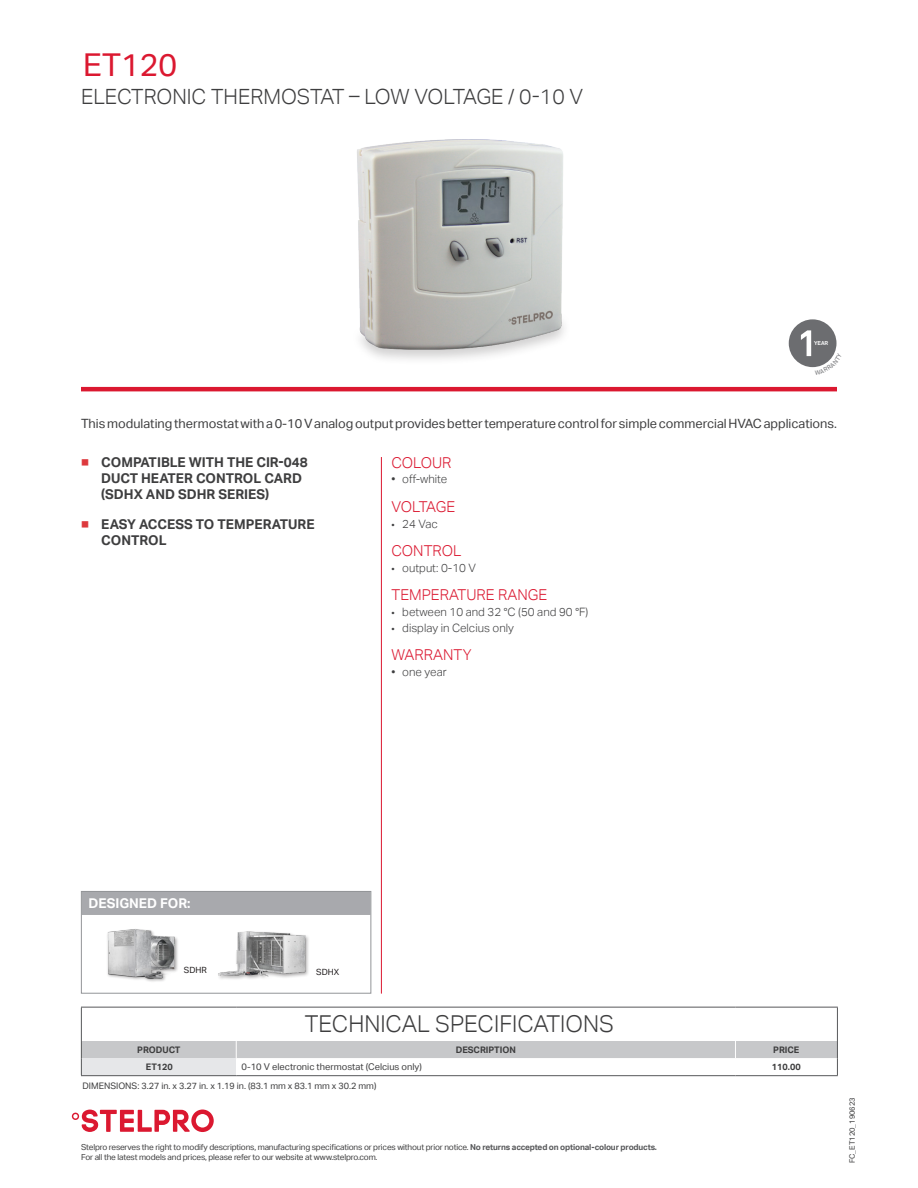
<style>
.page{position:relative;width:918px;height:1188px;background:#fff}
.page>*{position:absolute;margin:0;border:0;box-sizing:border-box;transform-origin:0 0}
.xProduit_code{font:31.5px "Aktiv Grotesk";color:#db1830}
.Tabelau_GROS_titre{font:300 23.25px "Aktiv Grotesk";color:#3e3e3f}
.xProduit_nom{font:300 21px "Aktiv Grotesk";color:#3e3e3f}
.xTITRE_Texte{font:300 15px "Aktiv Grotesk";color:#db1830}
.xTITRE_Texte-2{font:300 15px "Aktiv Grotesk";letter-spacing:-.03em;color:#db1830}
.t1{font:700 13.5px/16.2px "Aktiv Grotesk";color:#3e3e3f}
.xTitre_IDEAL{font:700 13.5px "Aktiv Grotesk";color:#fff}
.xDescription{font:12.75px "Aktiv Grotesk";color:#3e3e3f}
.t2{font:300 11.55px "Aktiv Grotesk";color:#3e3e3f}
.xTableau_-_cells{font:9.3px "Aktiv Grotesk";color:#3e3e3f}
.xTableau_-_notes{font:9px "Aktiv Grotesk";color:#3e3e3f}
.xTableau_-_TITRE{font:700 9px "Aktiv Grotesk";color:#3e3e3f}
.xTableau_-_cell_prix{font:700 9px "Aktiv Grotesk";color:#3e3e3f}
.xTableau_-_produits{font:700 9px "Aktiv Grotesk";color:#3e3e3f}
.xDessin-Longueur{font:8.55px "Aktiv Grotesk";color:#231f20}
.t3{font:8.25px/9.9px "Aktiv Grotesk";letter-spacing:-.02em;color:#3e3e3f}
.t4{font:7.5px "Aktiv Grotesk";color:#3e3e3f}
.t5{font:700 5.55px "Akkurat";color:#fff}
.s1{color:#dd393d}
.s2{font-family:"Myriad Pro";font-weight:400}
.s3{font-weight:700;color:#57585a}
</style>
<div class="page">
<hr style="left:81px;top:387px;width:756px;height:4px;background:#db1830">
<img style="left:357px;top:139px;width:207px;height:221px">
<div style="left:106px;top:928px;width:73px;height:55px;background:#231f20;opacity:.4"></div>
<img style="left:106px;top:928px;width:73px;height:52px">
<img style="left:218px;top:931px;width:91px;height:48px">
<div style="left:789px;top:320px;width:48px;height:47px;background:#6c6d70;border-radius:50%"></div>
<hr style="left:81px;top:1007px;width:155px;height:1px;background:#57585a">
<hr style="left:81px;top:1008px;width:1px;height:33px;background:#57585a">
<hr style="left:236px;top:1007px;width:499px;height:1px;background:#57585a">
<hr style="left:735px;top:1007px;width:103px;height:1px;background:#57585a">
<hr style="left:837px;top:1008px;width:1px;height:33px;background:#57585a">
<svg style="left:81px;top:1041px;width:757px;height:35px"></svg>
<hr style="left:381px;top:457px;width:1px;height:537px;background:#db1830">
<div style="left:82px;top:891px;width:288px;height:24px;background:#a8a9ad"></div>
<div style="left:81px;top:891px;width:290px;height:103px;border:1px solid #939598"></div>
<svg style="left:72px;top:1110px;width:142px;height:22px"></svg>
<svg style="left:801px;top:330px;width:36px;height:38px"></svg>
<p class="xProduit_code" style="left:83px;top:47px;width:95px">ET120</p>
<p class="xProduit_nom" style="left:81px;top:85px;width:504px">ELECTRONIC THERMOSTAT – LOW VOLTAGE / 0-10 V</p>
<p class="t5" style="left:814px;top:340px;width:16px">YEAR</p>
<p class="xDescription" style="left:81px;top:416px;width:758px">This modulating thermostat with a 0-10 V analog output provides better temperature control for simple commercial HVAC applications.</p>
<p class="t1" style="left:101px;top:454px;width:208px;text-indent:-20px"><span class="s1">■</span> COMPATIBLE WITH THE CIR-048<br>DUCT HEATER CONTROL CARD (SDHX AND SDHR SERIES)</p>
<p class="t1" style="left:101px;top:516px;width:215px;text-indent:-20px"><span class="s1">■</span> EASY ACCESS TO TEMPERATURE<br>CONTROL</p>
<p class="xTITRE_Texte" style="left:392px;top:454px;width:62px">COLOUR</p>
<p class="t2" style="left:392px;top:473px;width:57px">• off-white</p>
<p class="xTITRE_Texte-2" style="left:392px;top:498px;width:65px">VOLTAGE</p>
<p class="t2" style="left:392px;top:517px;width:48px"><span class="s2">•</span> 24 Vac</p>
<p class="xTITRE_Texte" style="left:392px;top:542px;width:71px">CONTROL</p>
<p class="t2" style="left:392px;top:561px;width:86px"><span class="s2">•</span> output: 0-10 V</p>
<p class="xTITRE_Texte" style="left:392px;top:587px;width:157px">TEMPERATURE RANGE</p>
<p class="t2" style="left:392px;top:605px;width:198px"><span class="s2">•</span> between 10 and 32 °C (50 and 90 °F)</p>
<p class="t2" style="left:392px;top:621px;width:124px"><span class="s2">•</span> display in Celcius only</p>
<p class="xTITRE_Texte" style="left:392px;top:647px;width:81px">WARRANTY</p>
<p class="t2" style="left:392px;top:665px;width:57px">• one year</p>
<p class="xTitre_IDEAL" style="left:88px;top:896px;width:104px">DESIGNED FOR:</p>
<p class="xDessin-Longueur" style="left:184px;top:965px;width:25px">SDHR</p>
<p class="xDessin-Longueur" style="left:316px;top:967px;width:25px">SDHX</p>
<p class="Tabelau_GROS_titre" style="left:305px;top:1011px;width:311px">TECHNICAL SPECIFICATIONS</p>
<p class="xTableau_-_TITRE" style="left:137px;top:1044px;width:45px">PRODUCT</p>
<p class="xTableau_-_TITRE" style="left:456px;top:1044px;width:62px">DESCRIPTION</p>
<p class="xTableau_-_TITRE" style="left:773px;top:1044px;width:28px">PRICE</p>
<p class="xTableau_-_produits" style="left:146px;top:1062px;width:29px">ET120</p>
<p class="xTableau_-_cells" style="left:242px;top:1062px;width:182px">0-10 V electronic thermostat (Celcius only)</p>
<p class="xTableau_-_cell_prix" style="left:772px;top:1062px;width:30px">110.00</p>
<p class="xTableau_-_notes" style="left:82px;top:1080px;width:295px">DIMENSIONS: 3.27 in. x 3.27 in. x 1.19 in. (83.1 mm x 83.1 mm x 30.2 mm)</p>
<p class="t3" style="left:81px;top:1143px;width:577px">Stelpro reserves the right to modify descriptions, manufacturing specifications or prices without prior notice. <span class="s3">No returns accepted on optional-colour products.<br></span>For all the latest models and prices, please refer to our website at www.stelpro.com.</p>
<p class="t4" style="left:848px;top:1163px;width:67px;rotate:-90deg">FC_ET120_190623</p>
</div>
